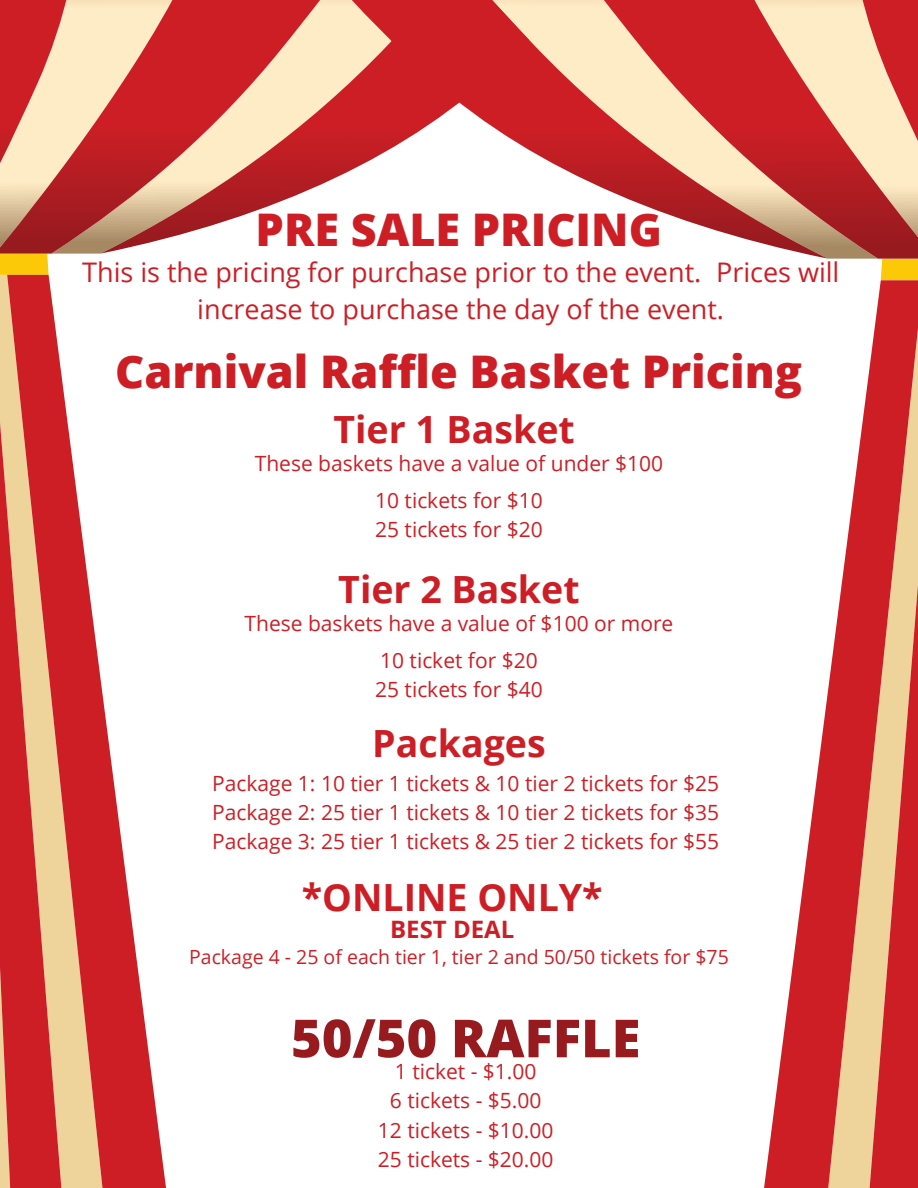
<style>
.page{position:relative;width:918px;height:1188px;background:#fff}
.page>*{position:absolute;margin:0;border:0;box-sizing:border-box;transform-origin:0 0}
.t1{font:800 52.5px "Open Sans";color:#971a1f}
.t2{font:800 45px "Open Sans";color:#cd1e25}
.t3{font:700 37.5px "Open Sans";color:#cd1e25}
.t4{font:27px/37.2px "Open Sans";color:#cd1e25;text-align:center}
.t5{font:700 24px "Open Sans";color:#cd1e25}
.t6{font:21px "Open Sans";color:#cd1e25}
.t7{font:19.5px "Open Sans";color:#cd1e25}
</style>
<div class="page">
<svg style="left:0;top:254px;width:49px;height:21px"></svg>
<svg style="left:0;top:275px;width:166px;height:913px"></svg>
<svg style="left:0;top:0;width:269px;height:254px;background:#d8776c"></svg>
<svg style="left:881px;top:259px;width:37px;height:21px"></svg>
<svg style="left:764px;top:280px;width:154px;height:908px"></svg>
<svg style="left:269px;top:0;width:649px;height:259px"></svg>
<p class="t2" style="left:256px;top:198px;width:408px">PRE SALE PRICING</p>
<h1 class="t4" style="left:82px;top:253px;width:759px">This is the pricing for purchase prior to the event. Prices will increase to purchase the day of the event.</h1>
<p class="t2" style="left:115px;top:340px;width:688px">Carnival Raffle Basket Pricing</p>
<p class="t3" style="left:333px;top:403px;width:243px">Tier 1 Basket</p>
<h2 class="t6" style="left:255px;top:448px;width:410px">These baskets have a value of under $100</h2>
<h6 class="t6" style="left:375px;top:485px;width:169px">10 tickets for $10</h6>
<h3 class="t6" style="left:375px;top:514px;width:169px">25 tickets for $20</h3>
<h5 class="t3" style="left:338px;top:563px;width:243px">Tier 2 Basket</h5>
<p class="t6" style="left:245px;top:608px;width:430px">These baskets have a value of $100 or more</p>
<p class="t6" style="left:380px;top:645px;width:159px">10 ticket for $20</p>
<p class="t6" style="left:375px;top:674px;width:169px">25 tickets for $40</p>
<h5 class="t3" style="left:372px;top:717px;width:175px">Packages</h5>
<p class="t6" style="left:212px;top:769px;width:508px">Package 1: 10 tier 1 tickets &amp; 10 tier 2 tickets for $25</p>
<p class="t6" style="left:212px;top:798px;width:508px">Package 2: 25 tier 1 tickets &amp; 10 tier 2 tickets for $35</p>
<p class="t6" style="left:212px;top:827px;width:508px">Package 3: 25 tier 1 tickets &amp; 25 tier 2 tickets for $55</p>
<p class="t3" style="left:302px;top:871px;width:302px">*ONLINE ONLY*</p>
<p class="t5" style="left:390px;top:913px;width:126px">BEST DEAL</p>
<p class="t7" style="left:189px;top:943px;width:541px">Package 4 - 25 of each tier 1, tier 2 and 50/50 tickets for $75</p>
<h5 class="t1" style="left:291px;top:1001px;width:351px">50/50 RAFFLE</h5>
<p class="t6" style="left:395px;top:1057px;width:143px">1 ticket - $1.00</p>
<p class="t6" style="left:390px;top:1086px;width:153px">6 tickets - $5.00</p>
<p class="t6" style="left:378px;top:1115px;width:177px">12 tickets - $10.00</p>
<h4 class="t6" style="left:378px;top:1144px;width:177px">25 tickets - $20.00</h4>
</div>
